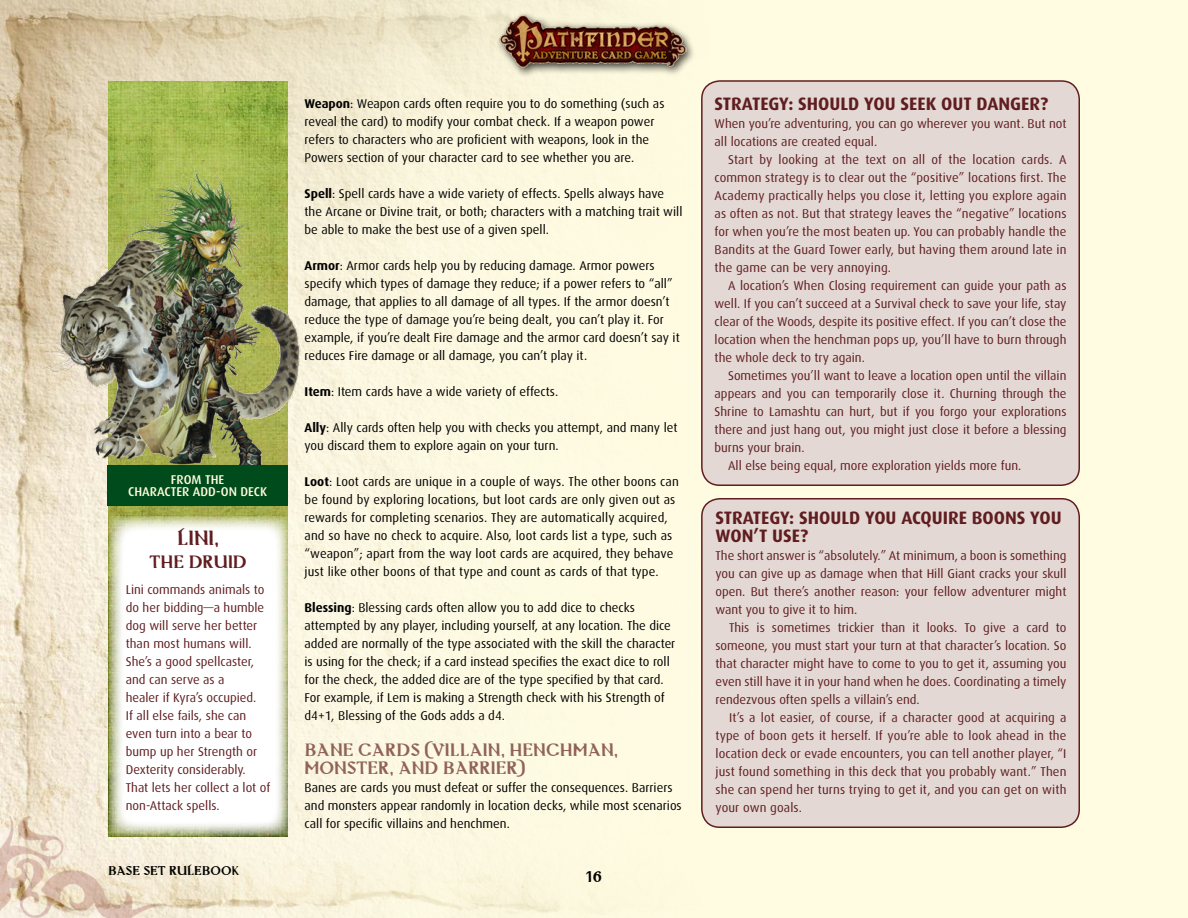
<style>
.page{position:relative;width:1188px;height:918px;background:#fffce2}
.page>*{position:absolute;margin:0;border:0;box-sizing:border-box;transform-origin:0 0}
.t1{font:24px "Masoch Dirach";color:#601d20}
.t2{font:21px/18px "Masoch Dirach";color:#906357}
.t3{font:21px "Masoch Dirach";color:#601d20}
.t4{font:700 18px/18px "Dax";color:#601d20}
.t5{font:18px "Masoch Dirach";color:#000}
.t6{font:15px "Masoch Dirach";color:#000}
.t7{font:12.75px/18px "Dax";color:#601d20;text-align:justify}
.t8{font:12.75px/18px "Dax";color:#000}
.t9{font:500 12.75px/12px "Dax";color:#fffcdb;text-align:center}
.s1{font-weight:700}
</style>
<div class="page">
<img style="left:0;top:0;width:710px;height:918px">
<div style="left:495px;top:11px;width:201px;height:67px;background:#000;opacity:.75"></div>
<img style="left:499px;top:14px;width:187px;height:54px">
<img style="left:0;top:815px;width:177px;height:103px">
<div style="left:702px;top:81px;width:377px;height:404px;background:#e3d8d4;border-radius:18px"></div>
<div style="left:701px;top:80px;width:379px;height:406px;border:2px solid #601d20;border-radius:18px"></div>
<div style="left:702px;top:499px;width:377px;height:328px;background:#e3d8d4;border-radius:18px"></div>
<div style="left:701px;top:498px;width:379px;height:330px;border:2px solid #601d20;border-radius:18px"></div>
<img style="left:108px;top:81px;width:179px;height:756px">
<img style="left:31px;top:138px;width:271px;height:374px">
<svg style="left:109px;top:516px;width:180px;height:320px;background:#f4f5ee"></svg>
<div style="left:108px;top:465px;width:180px;height:40px;background:#004b1c"></div>
<p class="t9" style="left:128px;top:474px;width:140px">FROM THE<br>CHARACTER ADD-ON DECK</p>
<h1 class="t1" style="left:177px;top:525px;width:43px">LINI,</h1>
<h2 class="t3" style="left:149px;top:550px;width:99px">THE DRUID</h2>
<p class="t7" style="left:126px;top:581px;width:146px;text-align:left">Lini commands animals to do her bidding—a humble dog will serve her better than most humans will.<br>She’s a good spellcaster, and can serve as a<br>healer if Kyra’s occupied.<br>If all else fails, she can even turn into a bear to bump up her Strength or<br>Dexterity considerably.<br>That lets her collect a lot of non-Attack spells.</p>
<p class="t6" style="left:108px;top:862px;width:133px">BASE SET RULEBOOK</p>
<p class="t8" style="left:305px;top:95px;width:361px"><span class="s1">WEAPON</span>: Weapon cards often require you to do something (such as reveal the card) to modify your combat check. If a weapon power refers to characters who are proficient with weapons, look in the Powers section of your character card to see whether you are.</p>
<p class="t8" style="left:305px;top:185px;width:379px"><span class="s1">SPELL</span>: Spell cards have a wide variety of effects. Spells always have the Arcane or Divine trait, or both; characters with a matching trait will be able to make the best use of a given spell.</p>
<p class="t8" style="left:305px;top:257px;width:377px"><span class="s1">ARMOR</span>: Armor cards help you by reducing damage. Armor powers specify which types of damage they reduce; if a power refers to “all” damage, that applies to all damage of all types. If the armor doesn’t reduce the type of damage you’re being dealt, you can’t play it. For example, if you’re dealt Fire damage and the armor card doesn’t say it reduces Fire damage or all damage, you can’t play it.</p>
<p class="t8" style="left:305px;top:383px;width:255px"><span class="s1">ITEM</span>: Item cards have a wide variety of effects.</p>
<p class="t8" style="left:305px;top:419px;width:374px"><span class="s1">ALLY</span>: Ally cards often help you with checks you attempt, and many let you discard them to explore again on your turn.</p>
<p class="t8" style="left:305px;top:473px;width:376px"><span class="s1">LOOT</span>: Loot cards are unique in a couple of ways. The other boons can be found by exploring locations, but loot cards are only given out as rewards for completing scenarios. They are automatically acquired, and so have no check to acquire. Also, loot cards list a type, such as “weapon”; apart from the way loot cards are acquired, they behave just like other boons of that type and count as cards of that type.</p>
<p class="t8" style="left:305px;top:599px;width:372px"><span class="s1">BLESSING</span>: Blessing cards often allow you to add dice to checks attempted by any player, including yourself, at any location. The dice added are normally of the type associated with the skill the character is using for the check; if a card instead specifies the exact dice to roll for the check, the added dice are of the type specified by that card.<br>For example, if Lem is making a Strength check with his Strength of d4+1, Blessing of the Gods adds a d4.</p>
<h2 class="t2" style="left:305px;top:741px;width:315px">BANE CARDS (VILLAIN, HENCHMAN,<br>MONSTER, AND BARRIER)</h2>
<p class="t8" style="left:305px;top:779px;width:379px">Banes are cards you must defeat or suffer the consequences. Barriers and monsters appear randomly in location decks, while most scenarios call for specific villains and henchmen.</p>
<h3 class="t5" style="left:585px;top:867px;width:19px">16</h3>
<h3 class="t4" style="left:715px;top:95px;width:335px">STRATEGY: SHOULD YOU SEEK OUT DANGER?</h3>
<p class="t7" style="left:715px;top:114px;width:353px">When you’re adventuring, you can go wherever you want. But not all locations are created equal.</p>
<p class="t7" style="left:715px;top:150px;width:353px;text-indent:14px">Start by looking at the text on all of the location cards. A common strategy is to clear out the “positive” locations first. The Academy practically helps you close it, letting you explore again as often as not. But that strategy leaves the “negative” locations for when you’re the most beaten up. You can probably handle the Bandits at the Guard Tower early, but having them around late in the game can be very annoying.</p>
<p class="t7" style="left:715px;top:276px;width:353px;text-indent:14px">A location’s When Closing requirement can guide your path as well. If you can’t succeed at a Survival check to save your life, stay clear of the Woods, despite its positive effect. If you can’t close the location when the henchman pops up, you’ll have to burn through the whole deck to try again.</p>
<p class="t7" style="left:728px;top:366px;width:340px">Sometimes you’ll want to leave a location open until the villain</p>
<p class="t7" style="left:715px;top:384px;width:353px">appears and you can temporarily close it. Churning through the</p>
<p class="t7" style="left:715px;top:402px;width:353px">Shrine to Lamashtu can hurt, but if you forgo your explorations</p>
<p class="t7" style="left:715px;top:420px;width:353px">there and just hang out, you might just close it before a blessing</p>
<p class="t7" style="left:715px;top:438px;width:91px">burns your brain.</p>
<p class="t7" style="left:728px;top:456px;width:295px">All else being equal, more exploration yields more fun.</p>
<h3 class="t4" style="left:716px;top:509px;width:348px">STRATEGY: SHOULD YOU ACQUIRE BOONS YOU<br>WON’T USE?</h3>
<p class="t7" style="left:716px;top:547px;width:353px">The short answer is “absolutely.” At minimum, a boon is something you can give up as damage when that Hill Giant cracks your skull open. But there’s another reason: your fellow adventurer might want you to give it to him.</p>
<p class="t7" style="left:716px;top:619px;width:353px;text-indent:14px">This is sometimes trickier than it looks. To give a card to someone, you must start your turn at that character’s location. So that character might have to come to you to get it, assuming you even still have it in your hand when he does. Coordinating a timely rendezvous often spells a villain’s end.</p>
<p class="t7" style="left:716px;top:709px;width:353px;text-indent:14px">It’s a lot easier, of course, if a character good at acquiring a type of boon gets it herself. If you’re able to look ahead in the location deck or evade encounters, you can tell another player, “I just found something in this deck that you probably want.” Then she can spend her turns trying to get it, and you can get on with your own goals.</p>
</div>
